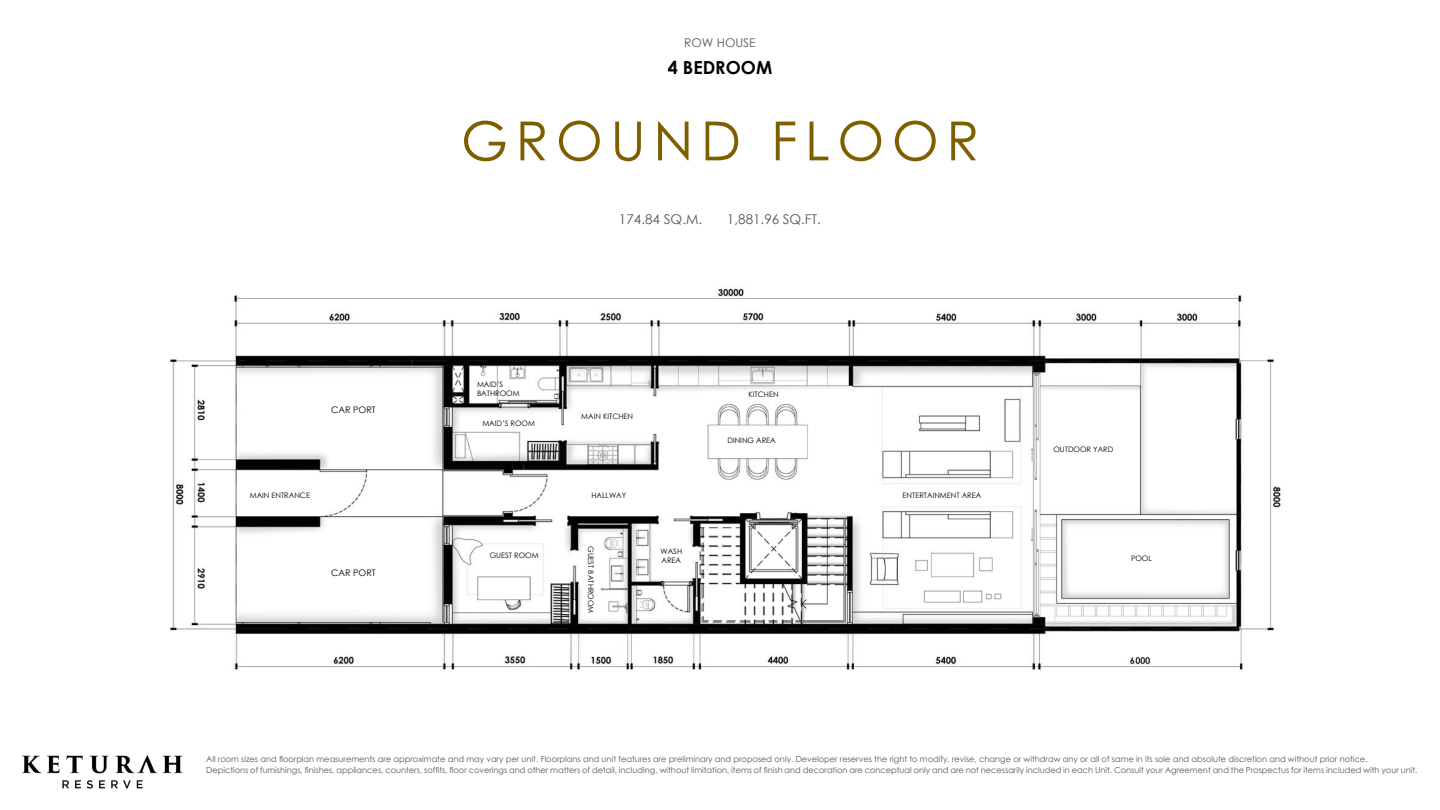
<style>
.page{position:relative;width:1440px;height:810px;background:#fff}
.page>*{position:absolute;margin:0;border:0;box-sizing:border-box;transform-origin:0 0}
.t1{font:54px "Century Gothic";letter-spacing:.14em;color:#7e5f00}
.t2{font:700 18px "Century Gothic";color:#000}
.t3{font:13.5px "Century Gothic";color:#57585b}
.t4{font:12px "Century Gothic";color:#57585b}
.t5{font:9px "Century Gothic";color:#000}
.t6{font:8.25px/11.2px "Century Gothic";color:#57585b}
.t7{font:7.5px/9px "Century Gothic";color:#000}
</style>
<div class="page">
<img style="left:170px;top:288px;width:1111px;height:382px">
<img style="left:22px;top:755px;width:161px;height:34px">
<h3 class="t4" style="left:684px;top:34px;width:73px">ROW HOUSE</h3>
<h2 class="t2" style="left:668px;top:53px;width:106px">4 BEDROOM</h2>
<h1 class="t1" style="left:461px;top:103px;width:520px">GROUND FLOOR</h1>
<p class="t5" style="left:331px;top:404px;width:46px">CAR PORT</p>
<p class="t7" style="left:250px;top:490px;width:62px">MAIN ENTRANCE</p>
<p class="t5" style="left:331px;top:566px;width:46px">CAR PORT</p>
<h3 class="t3" style="left:619px;top:210px;width:85px">174.84 SQ.M.</h3>
<h3 class="t3" style="left:727px;top:210px;width:96px">1,881.96 SQ.FT.</h3>
<p class="t7" style="left:477px;top:379px;width:44px">MAID’S<br>BATHROOM</p>
<p class="t7" style="left:482px;top:418px;width:54px">MAID’S ROOM</p>
<p class="t7" style="left:490px;top:551px;width:50px">GUEST ROOM</p>
<p class="t7" style="left:581px;top:412px;width:53px">MAIN KITCHEN</p>
<p class="t7" style="left:592px;top:490px;width:36px">HALLWAY</p>
<p class="t7" style="left:595px;top:546px;width:69px;rotate:90deg">GUEST BATHROOM</p>
<p class="t7" style="left:661px;top:547px;width:23px">WASH<br>AREA</p>
<p class="t7" style="left:749px;top:390px;width:32px">KITCHEN</p>
<p class="t7" style="left:728px;top:436px;width:50px">DINING AREA</p>
<p class="t7" style="left:903px;top:490px;width:80px">ENTERTAINMENT AREA</p>
<p class="t7" style="left:1053px;top:445px;width:61px">OUTDOOR YARD</p>
<p class="t7" style="left:1131px;top:554px;width:22px">POOL</p>
<p class="t6" style="left:206px;top:753px;width:1213px">All room sizes and floorplan measurements are approximate and may vary per unit. Floorplans and unit features are preliminary and proposed only. Developer reserves the right to modify, revise, change or withdraw any or all of same in its sole and absolute discretion and without prior notice.<br>Depictions of furnishings, finishes, appliances, counters, soffits, floor coverings and other matters of detail, including, without limitation, items of finish and decoration are conceptual only and are not necessarily included in each Unit. Consult your Agreement and the Prospectus for items included with your unit.</p>
</div>
